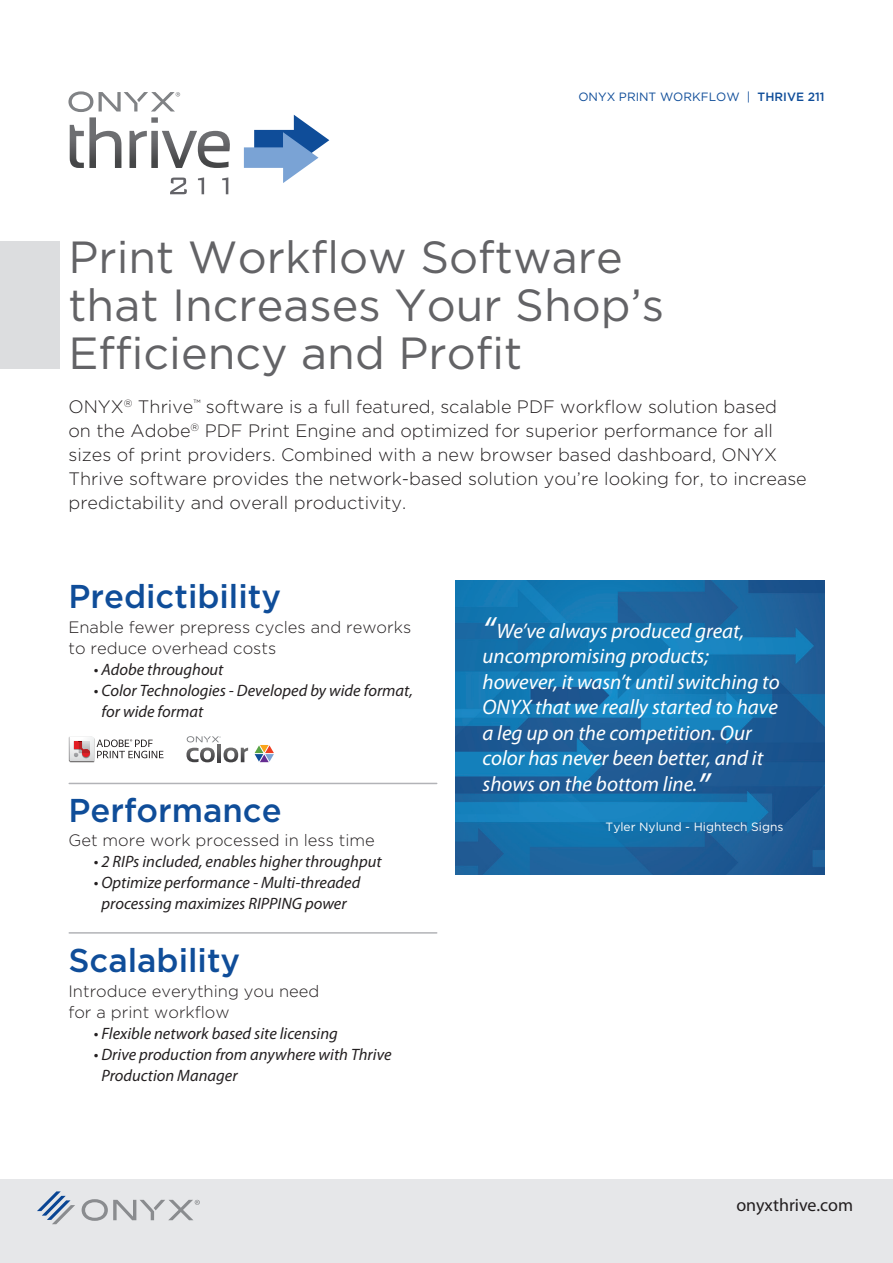
<style>
.page{position:relative;width:893px;height:1263px;background:#fff}
.page>*{position:absolute;margin:0;border:0;box-sizing:border-box;transform-origin:0 0}
.t1{font:45px/48px "Gotham";color:#636366}
.t2{font:500 33px "Gotham";color:#0f4d99}
.t3{font:italic 21px/25.5px "Myriad Pro";color:#fff}
.t4{font:300 18px/24px "Gotham";color:#231f20}
.t5{font:18px "Myriad Pro";color:#231f20}
.t6{font:italic 16.5px/21px "Myriad Pro";color:#231f20}
.t7{font:300 16.5px/21px "Gotham";color:#231f20}
.t8{font:12px "Gotham";color:#0f4d99}
.t9{font:12px "Gotham";color:#fff}
.s1{font-weight:500}
.s2{font-size:36px}
</style>
<div class="page">
<img style="left:455px;top:580px;width:369px;height:294px">
<svg style="left:255px;top:745px;width:19px;height:17px"></svg>
<svg style="left:186px;top:736px;width:62px;height:26px"></svg>
<img style="left:68px;top:736px;width:26px;height:26px">
<svg style="left:69px;top:737px;width:95px;height:24px"></svg>
<hr style="left:69px;top:783px;width:368px;height:1px;background:#b2b3b7">
<hr style="left:69px;top:932px;width:368px;height:2px;background:#b2b3b7">
<div style="left:0;top:241px;width:59px;height:128px;background:#dcdddf"></div>
<svg style="left:244px;top:115px;width:85px;height:68px"></svg>
<svg style="left:68px;top:91px;width:162px;height:77px"></svg>
<svg style="left:170px;top:178px;width:17px;height:16px"></svg>
<svg style="left:198px;top:177px;width:6px;height:17px"></svg>
<svg style="left:222px;top:177px;width:6px;height:17px"></svg>
<div style="left:0;top:1179px;width:893px;height:84px;background:#e6e7e9"></div>
<svg style="left:37px;top:1191px;width:38px;height:33px"></svg>
<svg style="left:82px;top:1199px;width:118px;height:22px"></svg>
<p class="t8" style="left:578px;top:91px;width:248px">ONYX PRINT WORKFLOW | <span class="s1">THRIVE 211</span></p>
<p class="t1" style="left:68px;top:232px;width:556px">Print Workflow Software</p>
<p class="t1" style="left:68px;top:280px;width:597px">that Increases Your Shop’s<br>Efficiency and Profit</p>
<p class="t4" style="left:68px;top:394px;width:740px">ONYX<sup>®</sup> Thrive<sup>™</sup> software is a full featured, scalable PDF workflow solution based<br>on the Adobe<sup>®</sup> PDF Print Engine and optimized for superior performance for all sizes of print providers. Combined with a new browser based dashboard, ONYX Thrive software provides the network-based solution you’re looking for, to increase predictability and overall productivity.</p>
<p class="t2" style="left:68px;top:577px;width:214px">Predictibility</p>
<p class="t7" style="left:68px;top:616px;width:344px">Enable fewer prepress cycles and reworks to reduce overhead costs</p>
<p class="t6" style="left:94px;top:658px;width:131px">• Adobe throughout</p>
<p class="t6" style="left:102px;top:679px;width:313px;text-indent:-8px">• Color Technologies - Developed by wide format, for wide format</p>
<p class="t2" style="left:68px;top:791px;width:215px">Performance</p>
<p class="t7" style="left:68px;top:830px;width:308px">Get more work processed in less time</p>
<p class="t6" style="left:94px;top:851px;width:289px">• 2 RIPs included, enables higher throughput</p>
<p class="t6" style="left:94px;top:872px;width:268px;text-align:center">• Optimize performance - Multi-threaded processing maximizes RIPPING power</p>
<p class="t2" style="left:68px;top:942px;width:173px">Scalability</p>
<p class="t7" style="left:68px;top:980px;width:252px">Introduce everything you need for a print workflow</p>
<p class="t6" style="left:94px;top:1023px;width:245px">• Flexible network based site licensing</p>
<p class="t6" style="left:102px;top:1044px;width:291px;text-indent:-8px">• Drive production from anywhere with Thrive<br>Production Manager</p>
<p class="t3" style="left:482px;top:617px;width:299px"><span class="s2">“</span>We’ve always produced great, uncompromising products; however, it wasn’t until switching to<br>ONYX that we really started to have a leg up on the competition. Our color has never been better, and it shows on the bottom line.<span class="s2">”</span></p>
<p class="t9" style="left:606px;top:820px;width:179px">Tyler Nylund - Hightech Signs</p>
<p class="t5" style="left:736px;top:1193px;width:118px">onyxthrive.com</p>
</div>
